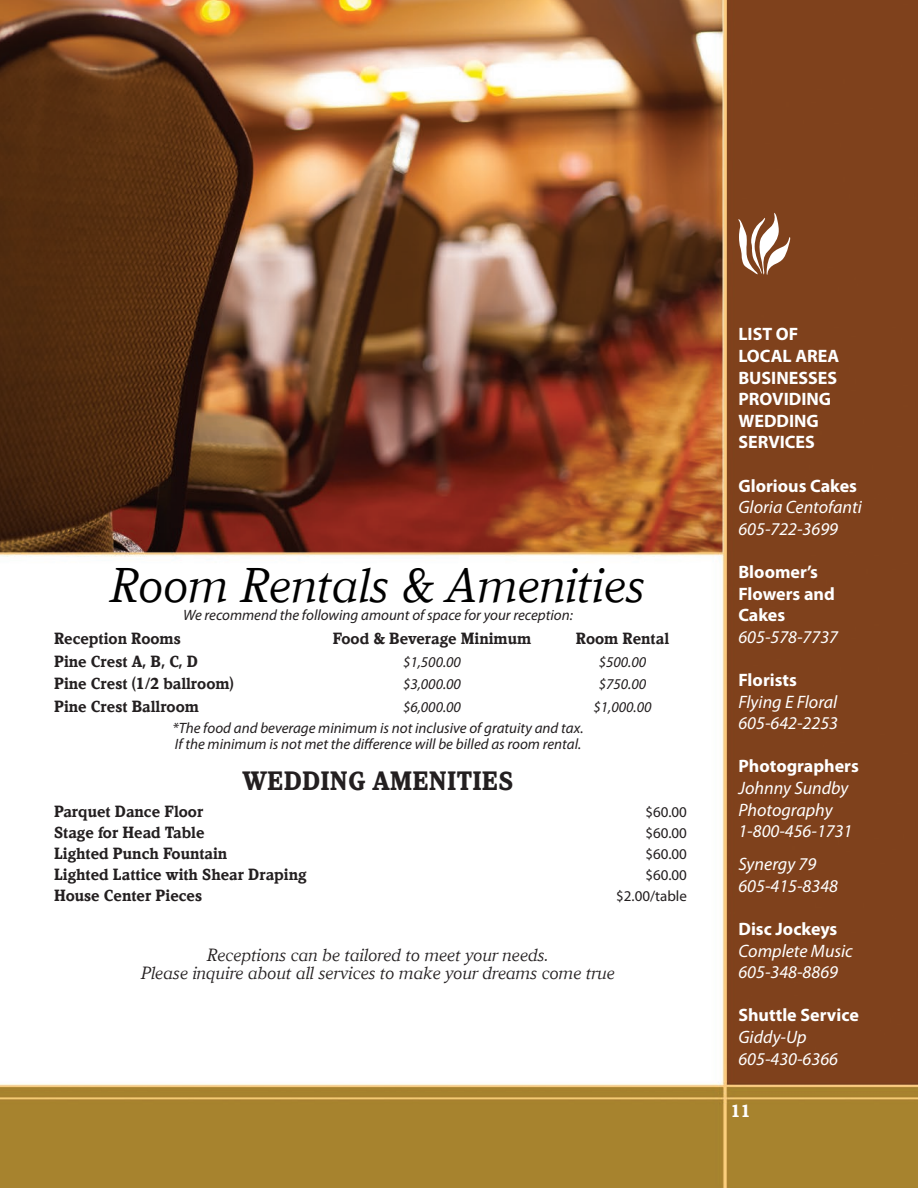
<style>
.page{position:relative;width:918px;height:1188px;background:#fff}
.page>*{position:absolute;margin:0;border:0;box-sizing:border-box;transform-origin:0 0}
.t1{font:90px "Woodtype Ornaments Std";color:#fff}
.t2{font:italic 49.5px "Kandal";color:#000}
.t3{font:700 27px "Kandal";color:#231f20}
.t4{font:italic 18px/21.6px "Myriad Pro";color:#fff}
.t5{font:700 18px/21.6px "Myriad Pro";color:#fff}
.t6{font:italic 18px "Kandal";color:#231f20}
.t7{font:700 18px "Kandal";color:#fff}
.t8{font:700 16.5px "Kandal";color:#231f20}
.t9{font:italic 15px "Myriad Pro";color:#231f20}
.t10{font:15px "Myriad Pro";color:#231f20}
</style>
<div class="page">
<img style="left:0;top:0;width:918px;height:1188px">
<p class="t2" style="left:110px;top:558px;width:537px">Room Rentals &amp; Amenities</p>
<p class="t9" style="left:183px;top:606px;width:391px">We recommend the following amount of space for your reception:</p>
<p class="t8" style="left:54px;top:630px;width:128px">Reception Rooms</p>
<p class="t8" style="left:333px;top:630px;width:200px">Food &amp; Beverage Minimum</p>
<p class="t8" style="left:576px;top:630px;width:95px">Room Rental</p>
<p class="t8" style="left:54px;top:652px;width:146px">Pine Crest A, B, C, D</p>
<p class="t9" style="left:403px;top:653px;width:59px">$1,500.00</p>
<p class="t9" style="left:599px;top:653px;width:49px">$500.00</p>
<p class="t8" style="left:54px;top:675px;width:181px">Pine Crest (1/2 ballroom)</p>
<p class="t9" style="left:403px;top:675px;width:59px">$3,000.00</p>
<p class="t9" style="left:599px;top:675px;width:49px">$750.00</p>
<p class="t8" style="left:54px;top:697px;width:146px">Pine Crest Ballroom</p>
<p class="t9" style="left:403px;top:698px;width:59px">$6,000.00</p>
<p class="t9" style="left:594px;top:698px;width:59px">$1,000.00</p>
<p class="t9" style="left:172px;top:719px;width:413px">*The food and beverage minimum is not inclusive of gratuity and tax.</p>
<p class="t9" style="left:175px;top:735px;width:408px">If the minimum is not met the difference will be billed as room rental.</p>
<p class="t3" style="left:243px;top:766px;width:272px">WEDDING AMENITIES</p>
<p class="t8" style="left:54px;top:802px;width:151px">Parquet Dance Floor</p>
<p class="t10" style="left:645px;top:803px;width:43px">$60.00</p>
<p class="t8" style="left:54px;top:823px;width:152px">Stage for Head Table</p>
<p class="t10" style="left:645px;top:824px;width:43px">$60.00</p>
<p class="t8" style="left:54px;top:844px;width:175px">Lighted Punch Fountain</p>
<p class="t10" style="left:645px;top:845px;width:43px">$60.00</p>
<p class="t8" style="left:54px;top:865px;width:254px">Lighted Lattice with Shear Draping</p>
<p class="t10" style="left:645px;top:866px;width:43px">$60.00</p>
<p class="t8" style="left:54px;top:886px;width:150px">House Center Pieces</p>
<p class="t10" style="left:616px;top:887px;width:72px">$2.00/table</p>
<p class="t6" style="left:207px;top:945px;width:343px">Receptions can be tailored to meet your needs.</p>
<p class="t6" style="left:141px;top:963px;width:475px">Please inquire about all services to make your dreams come true</p>
<p class="t1" style="left:738px;top:208px;width:53px">•</p>
<p class="t5" style="left:738px;top:323px;width:61px">LIST OF</p>
<p class="t5" style="left:738px;top:345px;width:102px">LOCAL AREA</p>
<p class="t5" style="left:738px;top:366px;width:100px">BUSINESSES</p>
<p class="t5" style="left:738px;top:388px;width:94px">PROVIDING</p>
<p class="t5" style="left:738px;top:409px;width:82px">WEDDING</p>
<p class="t5" style="left:738px;top:431px;width:78px">SERVICES</p>
<p class="t5" style="left:738px;top:474px;width:120px">Glorious Cakes</p>
<p class="t4" style="left:738px;top:496px;width:125px">Gloria Centofanti</p>
<p class="t4" style="left:738px;top:518px;width:101px">605-722-3699</p>
<p class="t5" style="left:738px;top:561px;width:98px">Bloomer’s<br>Flowers and<br>Cakes</p>
<p class="t4" style="left:738px;top:626px;width:101px">605-578-7737</p>
<p class="t5" style="left:738px;top:669px;width:60px">Florists</p>
<p class="t4" style="left:738px;top:690px;width:100px">Flying E Floral</p>
<p class="t4" style="left:738px;top:712px;width:101px">605-642-2253</p>
<p class="t5" style="left:738px;top:755px;width:122px">Photographers</p>
<p class="t4" style="left:738px;top:777px;width:112px">Johnny Sundby<br>Photography</p>
<p class="t4" style="left:738px;top:820px;width:115px">1-800-456-1731</p>
<p class="t4" style="left:738px;top:853px;width:79px">Synergy 79</p>
<p class="t4" style="left:738px;top:875px;width:101px">605-415-8348</p>
<p class="t5" style="left:738px;top:918px;width:100px">Disc Jockeys</p>
<p class="t4" style="left:738px;top:939px;width:116px">Complete Music</p>
<p class="t4" style="left:738px;top:961px;width:101px">605-348-8869</p>
<p class="t5" style="left:738px;top:1004px;width:122px">Shuttle Service</p>
<p class="t4" style="left:738px;top:1026px;width:70px">Giddy-Up</p>
<p class="t4" style="left:738px;top:1047px;width:101px">605-430-6366</p>
<p class="t7" style="left:731px;top:1101px;width:21px">11</p>
</div>
